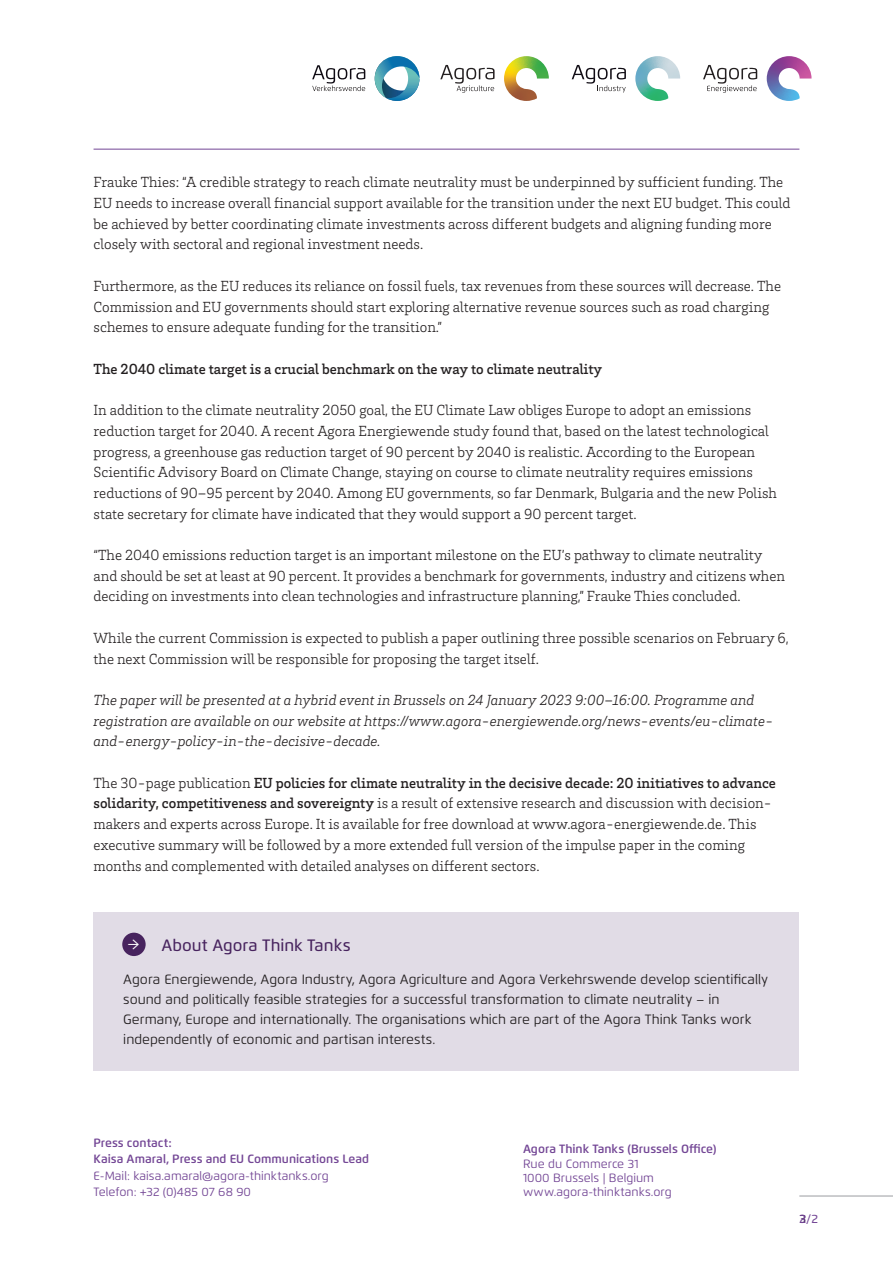
<style>
.page{position:relative;width:893px;height:1263px;background:#fff}
.page>*{position:absolute;margin:0;border:0;box-sizing:border-box;transform-origin:0 0}
.t1{font:18px "Minion Pro";color:#fff}
.Infobx_Head{font:500 16.5px "Flexo";color:#47235e}
.Body{font:300 15px/20.7px "Brix Slab";color:#231f20}
.Body-2{font:italic 300 15px/20.7px "Brix Slab";color:#231f20}
.Body-3{font:500 15px "Brix Slab";color:#231f20}
.Infobx_Body{font:13.5px/20.2px "Flexo";color:#231f20}
.t2{font:12px/14.4px "Flexo";color:#734695}
.t3{font:600 12px/16.5px "Flexo";color:#734695}
.Page_number{font:500 12px "Flexo";color:#734695}
.t4{font:600 12px "Flexo";color:#563070}
.s1{font-weight:500}
</style>
<div class="page">
<svg style="left:767px;top:56px;width:44px;height:45px"></svg>
<svg style="left:703px;top:65px;width:54px;height:28px"></svg>
<svg style="left:635px;top:56px;width:45px;height:45px"></svg>
<svg style="left:572px;top:65px;width:54px;height:28px"></svg>
<svg style="left:504px;top:56px;width:45px;height:45px"></svg>
<svg style="left:440px;top:65px;width:55px;height:28px"></svg>
<svg style="left:312px;top:65px;width:53px;height:26px"></svg>
<svg style="left:375px;top:56px;width:44px;height:45px"></svg>
<hr style="left:94px;top:149px;width:705px;height:1px;background:#734695">
<div style="left:94px;top:912px;width:705px;height:158px;background:#e1dce6"></div>
<div style="left:122px;top:933px;width:24px;height:23px;background:#47235e;border-radius:50%"></div>
<hr style="left:799px;top:1196px;width:94px;height:1px;background:#bcbdc0">
<p class="Body" style="left:94px;top:171px;width:698px">Frauke Thies: “A credible strategy to reach climate neutrality must be underpinned by sufficient funding. The EU needs to increase overall financial support available for the transition under the next EU budget. This could be achieved by better coordinating climate investments across different budgets and aligning funding more closely with sectoral and regional investment needs.</p>
<p class="Body" style="left:94px;top:275px;width:689px">Furthermore, as the EU reduces its reliance on fossil fuels, tax revenues from these sources will decrease. The<br>Commission and EU governments should start exploring alternative revenue sources such as road charging schemes to ensure adequate funding for the transition.”</p>
<p class="Body-3" style="left:94px;top:359px;width:510px">The 2040 climate target is a crucial benchmark on the way to climate neutrality</p>
<p class="Body" style="left:94px;top:399px;width:685px">In addition to the climate neutrality 2050 goal, the EU Climate Law obliges Europe to adopt an emissions reduction target for 2040. A recent Agora Energiewende study found that, based on the latest technological progress, a greenhouse gas reduction target of 90 percent by 2040 is realistic. According to the European Scientific Advisory Board on Climate Change, staying on course to climate neutrality requires emissions reductions of 90–95 percent by 2040. Among EU governments, so far Denmark, Bulgaria and the new Polish state secretary for climate have indicated that they would support a 90 percent target.</p>
<p class="Body" style="left:94px;top:544px;width:693px">“The 2040 emissions reduction target is an important milestone on the EU’s pathway to climate neutrality and should be set at least at 90 percent. It provides a benchmark for governments, industry and citizens when deciding on investments into clean technologies and infrastructure planning,” Frauke Thies concluded.</p>
<p class="Body" style="left:94px;top:627px;width:697px">While the current Commission is expected to publish a paper outlining three possible scenarios on February 6, the next Commission will be responsible for proposing the target itself.</p>
<p class="Body-2" style="left:94px;top:689px;width:681px">The paper will be presented at a hybrid event in Brussels on 24 January 2023 9:00–16:00. Programme and registration are available on our website at https://www.agora-energiewende.org/news-events/eu-climate&shy;and-energy-policy-in-the-decisive-decade.</p>
<p class="Body" style="left:94px;top:772px;width:684px">The 30-page publication <span class="s1">EU policies for climate neutrality in the decisive decade: 20 initiatives to advance solidarity, competitiveness and sovereignty</span> is a result of extensive research and discussion with decision&shy;makers and experts across Europe. It is available for free download at www.agora-energiewende.de. This executive summary will be followed by a more extended full version of the impulse paper in the coming months and complemented with detailed analyses on different sectors.</p>
<p class="Infobx_Head" style="left:162px;top:935px;width:191px">About Agora Think Tanks</p>
<p class="Infobx_Body" style="left:123px;top:969px;width:646px">Agora Energiewende, Agora Industry, Agora Agriculture and Agora Verkehrswende develop scientifically sound and politically feasible strategies for a successful transformation to climate neutrality – in Germany, Europe and internationally. The organisations which are part of the Agora Think Tanks work independently of economic and partisan interests.</p>
<p class="t1" style="left:128px;top:931px;width:13px">→</p>
<p class="t3" style="left:94px;top:1134px;width:277px">Press contact:<br>Kaisa Amaral, Press and EU Communications Lead</p>
<p class="t2" style="left:94px;top:1167px;width:237px;line-height:16.5px">E-Mail: kaisa.amaral@agora-thinktanks.org<br>Telefon: +32 (0)485 07 68 90</p>
<p class="t3" style="left:523px;top:1141px;width:195px">Agora Think Tanks (Brussels Office)</p>
<p class="t2" style="left:523px;top:1156px;width:150px">Rue du Commerce 31<br>1000 Brussels | Belgium www.agora-thinktanks.org</p>
<p class="Page_number" style="left:799px;top:1211px;width:20px">2/2</p>
<p class="t4" style="left:799px;top:1211px;width:8px">3</p>
</div>
